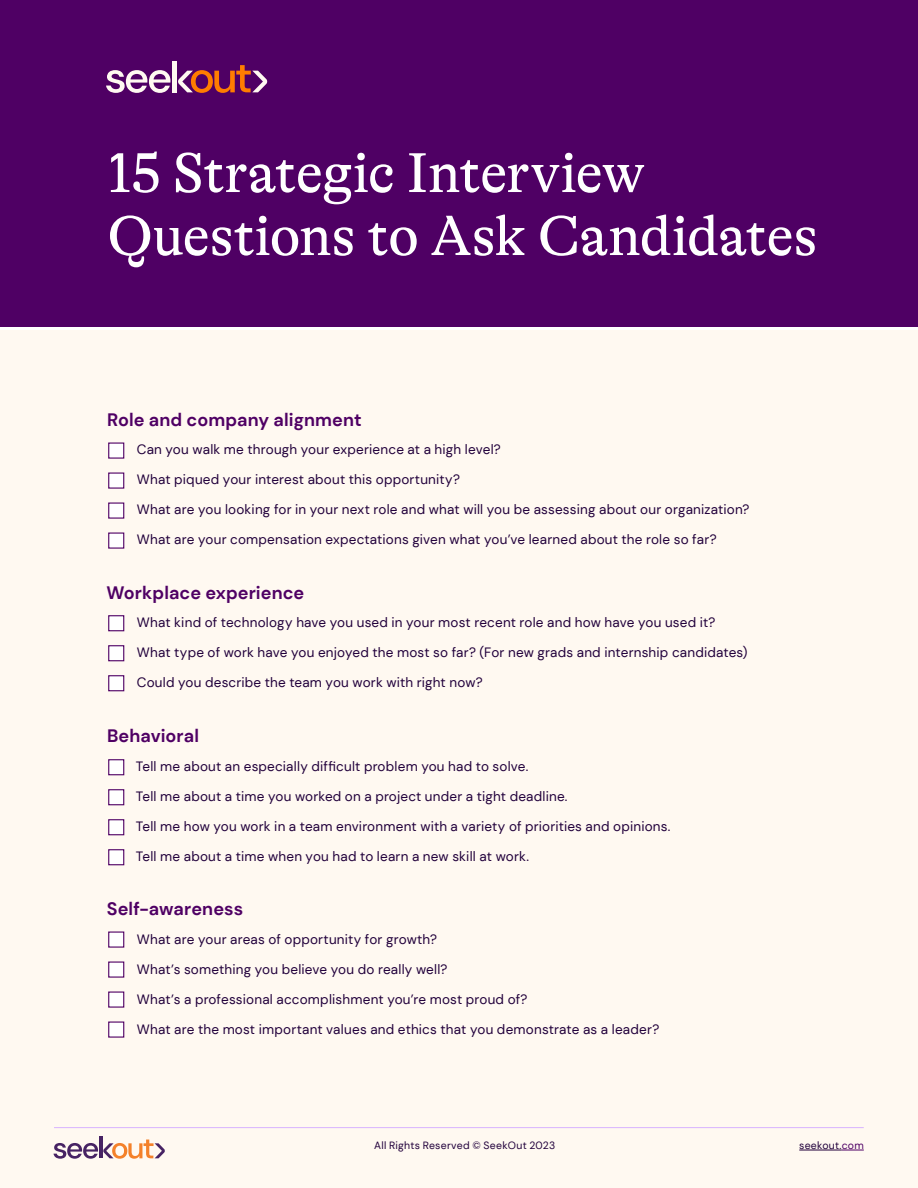
<style>
.page{position:relative;width:918px;height:1188px;background:#fff}
.page>*{position:absolute;margin:0;border:0;box-sizing:border-box;transform-origin:0 0}
.Cover_title{font:57px/63px "GT Alpina";letter-spacing:-.01em;color:#fff}
.Subheading_w_out_rul{font:700 18px "DM Sans";letter-spacing:.005em;color:#4f0064}
.t1{font:13.5px "DM Sans";letter-spacing:.015em;color:#21003b}
.t2{font:10.5px "DM Sans";letter-spacing:.02em;color:#21003b}
.s1{color:#4f0064}
</style>
<div class="page">
<div style="left:0;top:330px;width:918px;height:858px;background:#fff9f1"></div>
<div style="left:0;top:0;width:918px;height:327px;background:#4f0064"></div>
<svg style="left:106px;top:70px;width:64px;height:23px"></svg>
<div style="left:172px;top:61px;width:5px;height:31px;background:#fff9f1"></div>
<svg style="left:178px;top:65px;width:90px;height:28px"></svg>
<div style="left:108px;top:442px;width:16px;height:17px;background:#fff;border:1px solid #4f0064"></div>
<div style="left:108px;top:759px;width:16px;height:16px;background:#fff;border:1px solid #4f0064"></div>
<div style="left:108px;top:932px;width:16px;height:16px;background:#fff;border:1px solid #4f0064"></div>
<div style="left:108px;top:615px;width:16px;height:16px;background:#fff;border:1px solid #4f0064"></div>
<div style="left:108px;top:472px;width:16px;height:17px;background:#fff;border:1px solid #4f0064"></div>
<div style="left:108px;top:789px;width:16px;height:16px;background:#fff;border:1px solid #4f0064"></div>
<div style="left:108px;top:962px;width:16px;height:16px;background:#fff;border:1px solid #4f0064"></div>
<div style="left:108px;top:645px;width:16px;height:16px;background:#fff;border:1px solid #4f0064"></div>
<div style="left:108px;top:502px;width:16px;height:17px;background:#fff;border:1px solid #4f0064"></div>
<div style="left:108px;top:819px;width:16px;height:16px;background:#fff;border:1px solid #4f0064"></div>
<div style="left:108px;top:992px;width:16px;height:16px;background:#fff;border:1px solid #4f0064"></div>
<div style="left:108px;top:675px;width:16px;height:16px;background:#fff;border:1px solid #4f0064"></div>
<div style="left:108px;top:532px;width:16px;height:17px;background:#fff;border:1px solid #4f0064"></div>
<div style="left:108px;top:849px;width:16px;height:16px;background:#fff;border:1px solid #4f0064"></div>
<div style="left:108px;top:1022px;width:16px;height:16px;background:#fff;border:1px solid #4f0064"></div>
<hr style="left:54px;top:1127px;width:810px;height:1px;background:#d8b3ff">
<hr style="left:99px;top:1137px;width:4px;height:21px;background:#472364">
<svg style="left:54px;top:1140px;width:111px;height:19px"></svg>
<hr style="left:799px;top:1150px;width:43px;height:1px;background:#21003b">
<svg style="left:842px;top:1150px;width:22px;height:1px"></svg>
<p class="Cover_title" style="left:107px;top:142px;width:712px">15 Strategic Interview<br>Questions to Ask Candidates</p>
<p class="Subheading_w_out_rul" style="left:107px;top:408px;width:256px">Role and company alignment</p>
<p class="t1" style="left:137px;top:441px;width:365px">Can you walk me through your experience at a high level?</p>
<p class="t1" style="left:137px;top:471px;width:325px">What piqued your interest about this opportunity?</p>
<p class="t1" style="left:137px;top:501px;width:614px">What are you looking for in your next role and what will you be assessing about our organization?</p>
<p class="t1" style="left:137px;top:531px;width:581px">What are your compensation expectations given what you’ve learned about the role so far?</p>
<p class="Subheading_w_out_rul" style="left:106px;top:581px;width:199px">Workplace experience</p>
<p class="t1" style="left:137px;top:614px;width:580px">What kind of technology have you used in your most recent role and how have you used it?</p>
<p class="t1" style="left:137px;top:644px;width:612px">What type of work have you enjoyed the most so far? (For new grads and internship candidates)</p>
<p class="t1" style="left:137px;top:674px;width:347px">Could you describe the team you work with right now?</p>
<p class="Subheading_w_out_rul" style="left:107px;top:725px;width:94px">Behavioral</p>
<p class="t1" style="left:136px;top:758px;width:394px">Tell me about an especially difficult problem you had to solve.</p>
<p class="t1" style="left:136px;top:788px;width:433px">Tell me about a time you worked on a project under a tight deadline.</p>
<p class="t1" style="left:136px;top:818px;width:536px">Tell me how you work in a team environment with a variety of priorities and opinions.</p>
<p class="t1" style="left:136px;top:848px;width:395px">Tell me about a time when you had to learn a new skill at work.</p>
<p class="Subheading_w_out_rul" style="left:107px;top:898px;width:138px">Self-awareness</p>
<p class="t1" style="left:137px;top:931px;width:302px">What are your areas of opportunity for growth?</p>
<p class="t1" style="left:137px;top:961px;width:312px">What’s something you believe you do really well?</p>
<p class="t1" style="left:137px;top:991px;width:392px">What’s a professional accomplishment you’re most proud of?</p>
<p class="t1" style="left:137px;top:1021px;width:524px">What are the most important values and ethics that you demonstrate as a leader?</p>
<p class="t2" style="left:374px;top:1139px;width:182px">All Rights Reserved © SeekOut 2023</p>
<p class="t2" style="left:799px;top:1139px;width:66px">seekout.<span class="s1">com</span></p>
<p class="t2" style="left:861px;top:1139px;width:5px">1</p>
</div>
